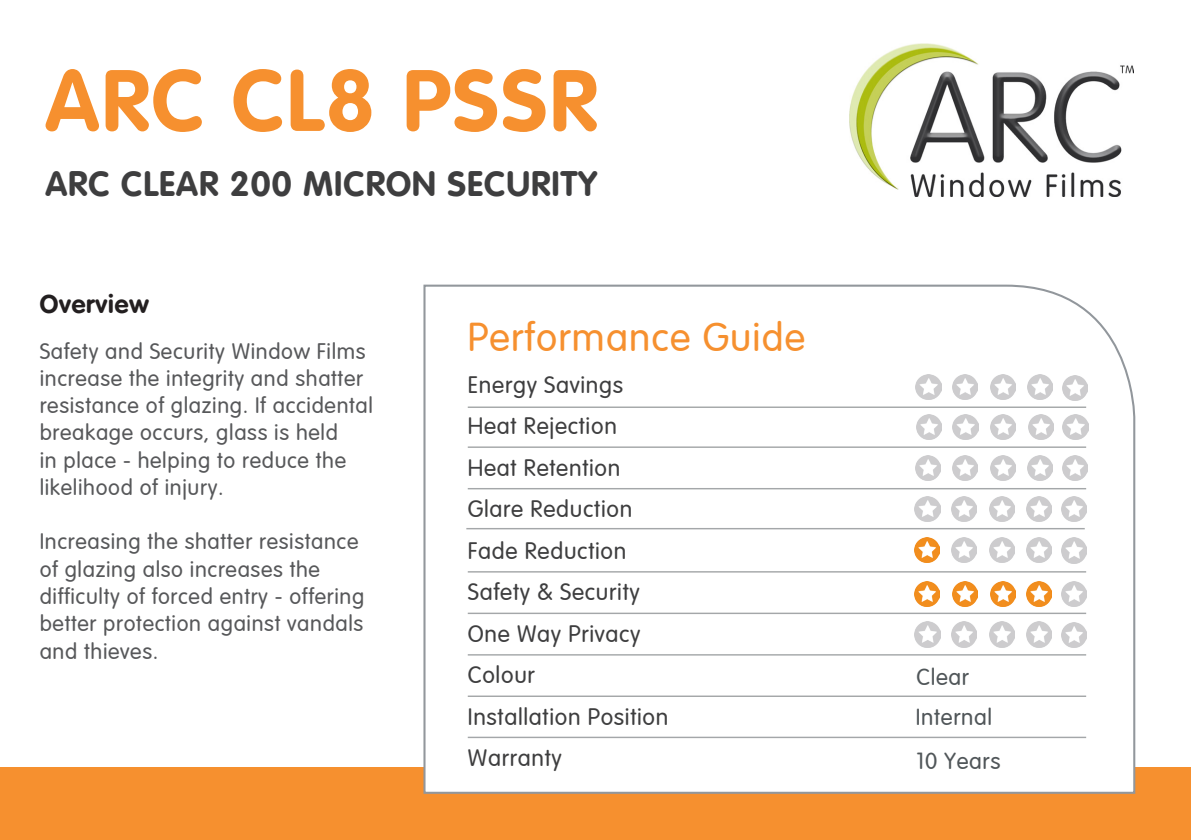
<style>
.page{position:relative;width:1191px;height:840px;background:#fff}
.page>*{position:absolute;margin:0;border:0;box-sizing:border-box;transform-origin:0 0}
.t1{font:85.4px "VAG Rounded Bold";letter-spacing:.03em;color:#f6902f}
.t2{font:300 39.4px "VAG Rounded";letter-spacing:.03em;color:#f6902f}
.t3{font:34.6px "VAG Rounded Bold";letter-spacing:.03em;color:#3e3e3f}
.t4{font:25.6px "VAG Rounded Bold";letter-spacing:.03em;color:#231f20}
.t5{font:300 23.4px "VAG Rounded";letter-spacing:.03em;color:#3e3e3f}
.t6{font:300 22.8px "VAG Rounded";letter-spacing:.03em;color:#505659}
.t7{font:300 22px/27.2px "VAG Rounded";letter-spacing:.03em;color:#57585a}
</style>
<div class="page">
<div style="left:0;top:767px;width:1191px;height:72px;background:#f6902f"></div>
<svg style="left:423px;top:284px;width:713px;height:510px"></svg>
<hr style="left:468px;top:612px;width:618px;height:1px;background:#505659">
<hr style="left:468px;top:487px;width:618px;height:2px;background:#505659">
<hr style="left:468px;top:653px;width:618px;height:2px;background:#505659">
<hr style="left:466px;top:527px;width:618px;height:2px;background:#505659">
<hr style="left:468px;top:570px;width:618px;height:2px;background:#505659">
<hr style="left:468px;top:446px;width:618px;height:1px;background:#505659">
<hr style="left:468px;top:406px;width:618px;height:2px;background:#505659">
<hr style="left:468px;top:695px;width:618px;height:1px;background:#505659">
<hr style="left:468px;top:736px;width:618px;height:1px;background:#505659">
<img style="left:1061px;top:581px;width:25px;height:25px">
<img style="left:914px;top:581px;width:25px;height:25px">
<img style="left:1061px;top:537px;width:25px;height:25px">
<img style="left:914px;top:537px;width:25px;height:25px">
<img style="left:951px;top:537px;width:25px;height:25px">
<img style="left:989px;top:537px;width:25px;height:25px">
<img style="left:1026px;top:537px;width:25px;height:25px">
<img style="left:849px;top:43px;width:284px;height:153px">
<img style="left:1063px;top:414px;width:25px;height:25px">
<img style="left:953px;top:414px;width:25px;height:25px">
<img style="left:990px;top:414px;width:25px;height:25px">
<img style="left:1028px;top:414px;width:25px;height:25px">
<img style="left:916px;top:414px;width:25px;height:25px">
<img style="left:1062px;top:375px;width:25px;height:25px">
<img style="left:952px;top:374px;width:25px;height:25px">
<img style="left:990px;top:374px;width:25px;height:25px">
<img style="left:1027px;top:374px;width:25px;height:25px">
<img style="left:916px;top:374px;width:25px;height:25px">
<img style="left:1062px;top:455px;width:25px;height:25px">
<img style="left:952px;top:455px;width:25px;height:25px">
<img style="left:990px;top:455px;width:25px;height:25px">
<img style="left:1027px;top:455px;width:25px;height:25px">
<img style="left:916px;top:455px;width:25px;height:25px">
<img style="left:1061px;top:496px;width:25px;height:25px">
<img style="left:951px;top:496px;width:25px;height:25px">
<img style="left:989px;top:496px;width:25px;height:25px">
<img style="left:1026px;top:496px;width:25px;height:25px">
<img style="left:915px;top:496px;width:25px;height:25px">
<img style="left:1061px;top:622px;width:25px;height:25px">
<img style="left:951px;top:621px;width:25px;height:25px">
<img style="left:989px;top:621px;width:25px;height:25px">
<img style="left:1026px;top:621px;width:25px;height:25px">
<img style="left:915px;top:621px;width:25px;height:25px">
<img style="left:952px;top:581px;width:26px;height:25px">
<img style="left:990px;top:581px;width:25px;height:25px">
<img style="left:1026px;top:581px;width:25px;height:25px">
<p class="t1" style="left:45px;top:51px;width:553px">ARC CL8 PSSR</p>
<p class="t3" style="left:45px;top:163px;width:553px">ARC CLEAR 200 MICRON SECURITY</p>
<p class="t4" style="left:40px;top:289px;width:111px">Overview</p>
<p class="t7" style="left:40px;top:338px;width:335px">Safety and Security Window Films increase the integrity and shatter resistance of glazing. If accidental breakage occurs, glass is held<br>in place - helping to reduce the likelihood of injury.</p>
<p class="t7" style="left:40px;top:528px;width:326px">Increasing the shatter resistance of glazing also increases the difficulty of forced entry - offering better protection against vandals and thieves.</p>
<p class="t2" style="left:468px;top:314px;width:339px">Performance Guide</p>
<p class="t5" style="left:468px;top:371px;width:157px">Energy Savings</p>
<p class="t5" style="left:468px;top:412px;width:150px">Heat Rejection</p>
<p class="t5" style="left:468px;top:454px;width:154px">Heat Retention</p>
<p class="t5" style="left:468px;top:495px;width:166px">Glare Reduction</p>
<p class="t5" style="left:468px;top:537px;width:160px">Fade Reduction</p>
<p class="t5" style="left:468px;top:578px;width:173px">Safety &amp; Security</p>
<p class="t5" style="left:468px;top:619px;width:174px">One Way Privacy</p>
<p class="t5" style="left:468px;top:661px;width:69px">Colour</p>
<p class="t5" style="left:468px;top:702px;width:202px">Installation Position</p>
<p class="t5" style="left:468px;top:744px;width:95px">Warranty</p>
<p class="t6" style="left:916px;top:747px;width:85px">10 Years</p>
<p class="t6" style="left:916px;top:663px;width:54px">Clear</p>
<p class="t6" style="left:916px;top:703px;width:78px">Internal</p>
</div>
